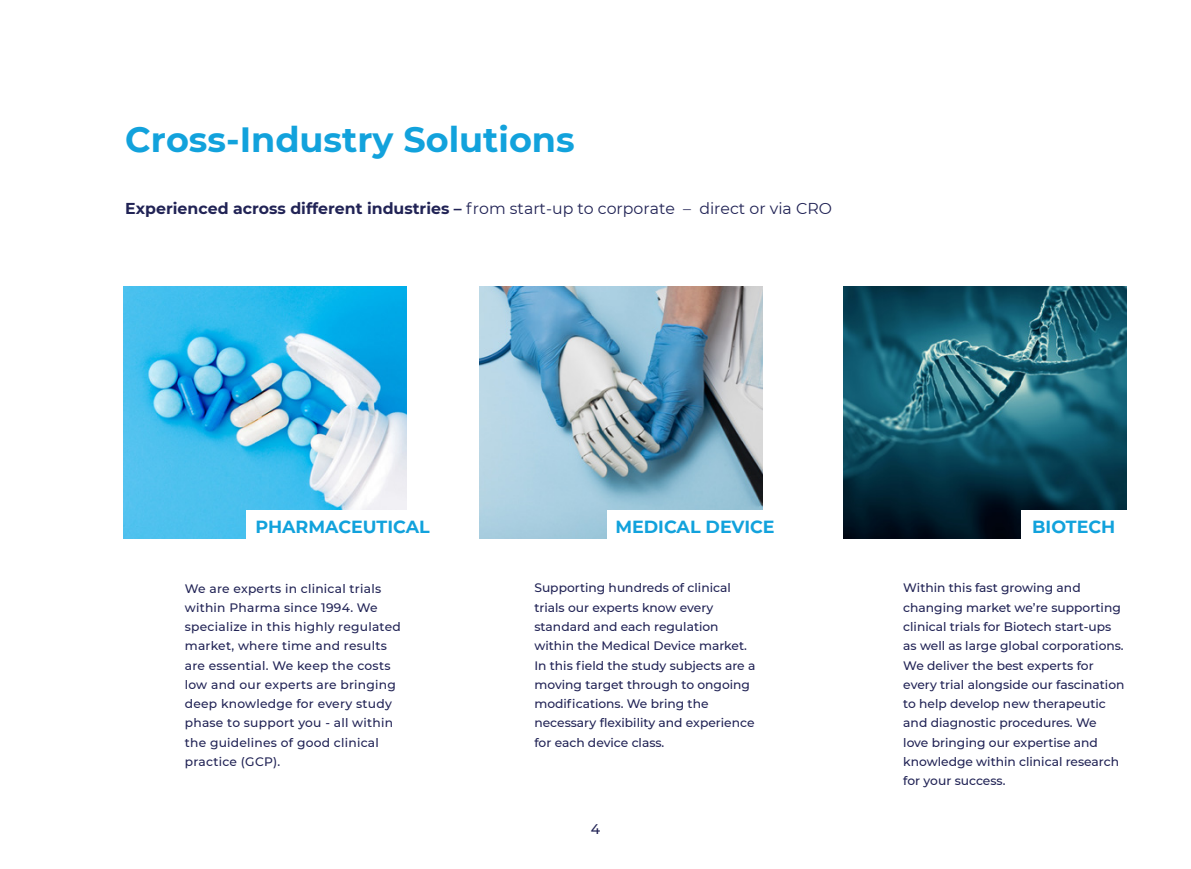
<style>
.page{position:relative;width:1191px;height:869px;background:#fff}
.page>*{position:absolute;margin:0;border:0;box-sizing:border-box;transform-origin:0 0}
.t1{font:700 35px "Montserrat";color:#12a2dc}
.t2{font:700 17.5px "Montserrat";color:#12a2dc}
.t3{font:15.75px "Montserrat";color:#212355}
.t4{font:500 14px "Montserrat";color:#212355}
.t5{font:500 12.25px/19.2px "Montserrat";color:#212355}
.t6{font:500 12.25px/19.2px "Montserrat";letter-spacing:.02em;color:#212355}
.s1{font-weight:700}
</style>
<div class="page">
<img style="left:843px;top:287px;width:283px;height:251px">
<img style="left:124px;top:287px;width:283px;height:251px">
<img style="left:479px;top:287px;width:283px;height:251px">
<div style="left:247px;top:510px;width:201px;height:32px;background:#fff"></div>
<div style="left:607px;top:510px;width:204px;height:32px;background:#fff"></div>
<div style="left:1021px;top:510px;width:170px;height:32px;background:#fff"></div>
<h1 class="t1" style="left:125px;top:114px;width:451px">Cross-Industry Solutions</h1>
<p class="t3" style="left:125px;top:197px;width:708px"><span class="s1">Experienced across different industries –</span> from start-up to corporate – direct or via CRO</p>
<h2 class="t2" style="left:255px;top:513px;width:176px">PHARMACEUTICAL</h2>
<h2 class="t2" style="left:615px;top:513px;width:161px">MEDICAL DEVICE</h2>
<h2 class="t2" style="left:1032px;top:513px;width:85px">BIOTECH</h2>
<p class="t6" style="left:185px;top:577px;width:217px">We are experts in clinical trials within Pharma since 1994. We specialize in this highly regulated market, where time and results are essential. We keep the costs low and our experts are bringing deep knowledge for every study phase to support you - all within the guidelines of good clinical practice (GCP).</p>
<p class="t5" style="left:534px;top:577px;width:222px">Supporting hundreds of clinical trials our experts know every standard and each regulation within the Medical Device market.<br>In this field the study subjects are a moving target through to ongoing modifications. We bring the necessary flexibility and experience for each device class.</p>
<p class="t5" style="left:903px;top:577px;width:223px">Within this fast growing and changing market we’re supporting clinical trials for Biotech start-ups as well as large global corporations.<br>We deliver the best experts for every trial alongside our fascination to help develop new therapeutic and diagnostic procedures. We love bringing our expertise and knowledge within clinical research for your success.</p>
<p class="t4" style="left:591px;top:818px;width:11px">4</p>
</div>
